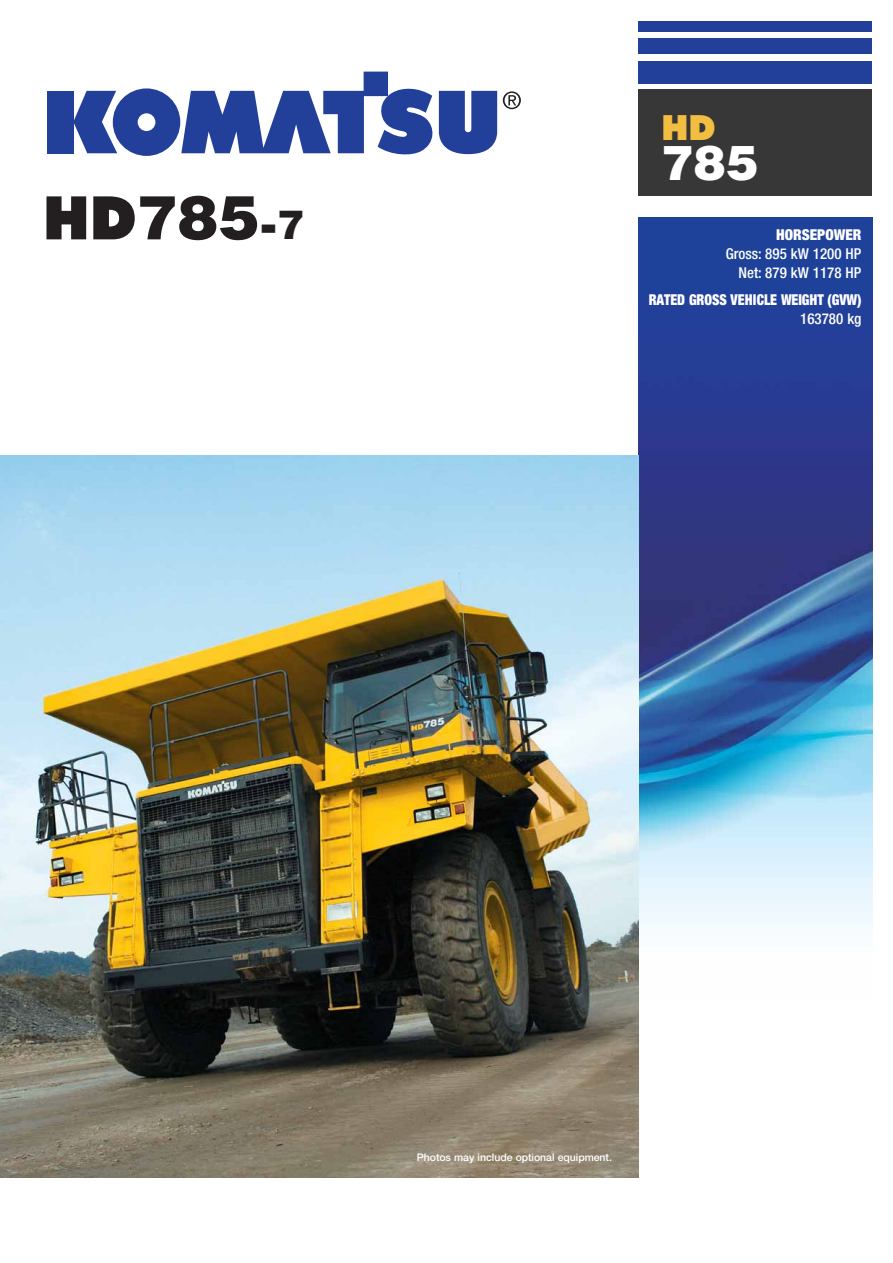
<style>
.page{position:relative;width:893px;height:1263px;background:#fff}
.page>*{position:absolute;margin:0;border:0;box-sizing:border-box;transform-origin:0 0}
.t1{font:57px "Komatsu VI";color:#231f20}
.t2{font:45px "Komatsu VI";color:#fff}
.t3{font:33px "Komatsu VI";color:#f1be41}
.t4{font:500 condensed 15px/18.8px "Helvetica Neue LT Pro";color:#fff;text-align:right}
.t5{font:900 condensed 15px "Helvetica Neue LT Pro";letter-spacing:-.005em;color:#fff;scale:.92 1}
.t6{font:900 condensed 15px "Helvetica Neue LT Pro";letter-spacing:-.005em;color:#fff}
.t7{font:500 10.5px "Helvetica Neue LT Pro";letter-spacing:-.005em;color:#fff}
.s1{font-size:37.5px}
</style>
<div class="page">
<div style="left:638px;top:61px;width:234px;height:22px;background:#223f9a"></div>
<div style="left:638px;top:21px;width:234px;height:11px;background:#223f9a"></div>
<div style="left:638px;top:38px;width:234px;height:16px;background:#223f9a"></div>
<div style="left:638px;top:89px;width:234px;height:107px;background:#383738"></div>
<img style="left:638px;top:217px;width:234px;height:783px">
<img style="left:0;top:455px;width:638px;height:723px">
<div style="left:47px;top:91px;width:26px;height:62px;background:#223f9a"></div>
<svg style="left:73px;top:72px;width:424px;height:84px"></svg>
<svg style="left:503px;top:91px;width:18px;height:18px"></svg>
<h1 class="t1" style="left:43px;top:186px;width:263px">HD785<span class="s1">-7</span></h1>
<h3 class="t3" style="left:661px;top:109px;width:56px">HD</h3>
<h2 class="t2" style="left:661px;top:138px;width:98px">785</h2>
<p class="t6" style="left:776px;top:227px;width:87px">HORSEPOWER</p>
<p class="t4" style="left:725px;top:245px;width:137px">Gross: 895 kW 1200 HP<br>Net: 879 kW 1178 HP</p>
<p class="t5" style="left:648px;top:291px;width:233px">RATED GROSS VEHICLE WEIGHT (GVW)</p>
<p class="t4" style="left:800px;top:309px;width:63px">163780 kg</p>
<p class="t7" style="left:417px;top:1154px;width:196px">Photos may include optional equipment.</p>
</div>
